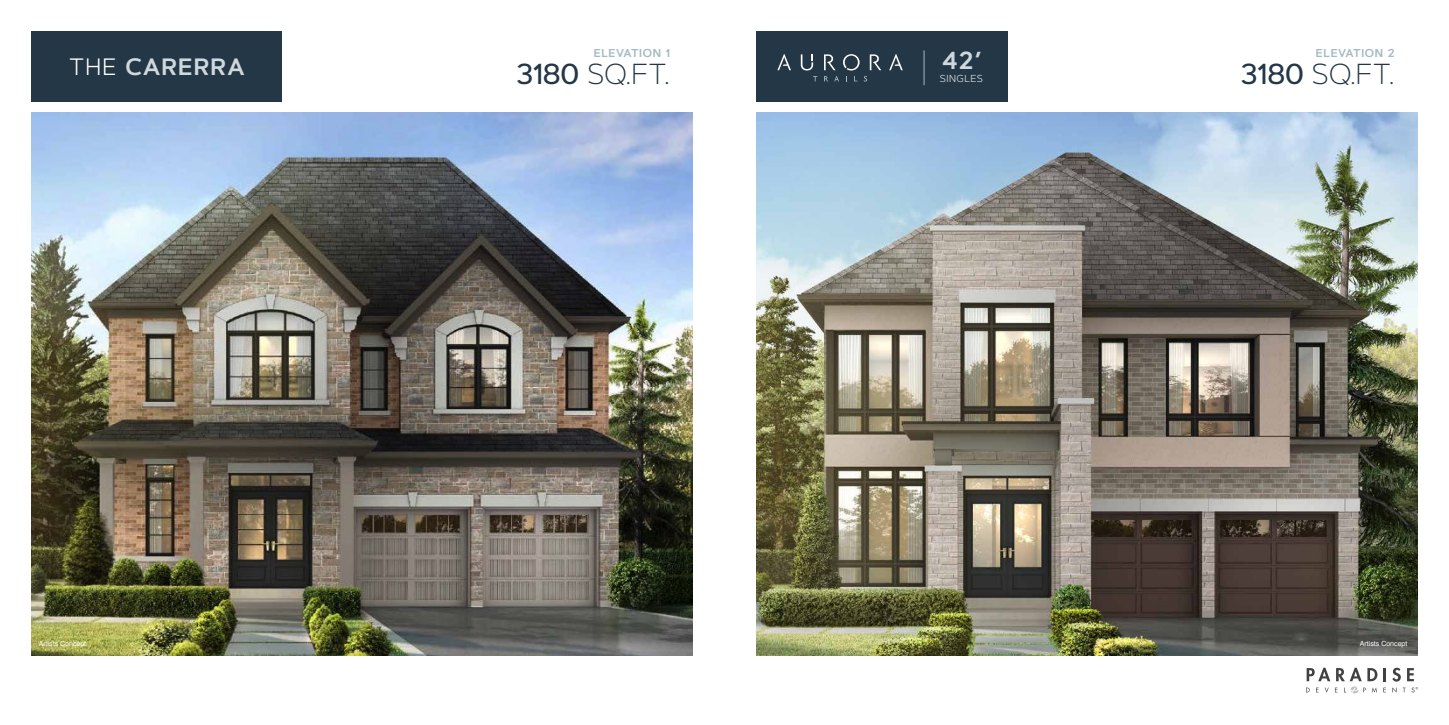
<style>
.page{position:relative;width:1449px;height:725px;background:#fff}
.page>*{position:absolute;margin:0;border:0;box-sizing:border-box;transform-origin:0 0}
.t1{font:200 28.88px "Artegra Sans";color:#243746}
.t2{font:600 24.5px "Artegra Sans";color:#cfd8dd}
.t3{font:600 23.62px "Artegra Sans";letter-spacing:.05em;color:#cfd8dd}
.t4{font:600 11.38px "Artegra Sans";letter-spacing:.06em;color:#a5bac3}
.t5{font:10.06px "Artegra Sans";letter-spacing:.05em;color:#cfd8dd}
.t6{font:7px "Helvetica";color:#fff}
.s1{font-weight:300;color:#fff}
.s2{font-weight:500}
</style>
<div class="page">
<img style="left:32px;top:112px;width:661px;height:543px">
<img style="left:756px;top:112px;width:662px;height:543px">
<div style="left:32px;top:32px;width:250px;height:70px;background:#243746"></div>
<div style="left:756px;top:32px;width:252px;height:70px;background:#243746"></div>
<svg style="left:813px;top:76px;width:4px;height:5px"></svg>
<svg style="left:824px;top:76px;width:4px;height:5px"></svg>
<svg style="left:834px;top:76px;width:5px;height:5px"></svg>
<svg style="left:864px;top:76px;width:3px;height:5px"></svg>
<svg style="left:801px;top:54px;width:12px;height:16px"></svg>
<svg style="left:843px;top:54px;width:17px;height:16px"></svg>
<svg style="left:870px;top:54px;width:11px;height:16px"></svg>
<svg style="left:889px;top:54px;width:14px;height:16px"></svg>
<svg style="left:824px;top:54px;width:12px;height:16px"></svg>
<svg style="left:777px;top:54px;width:14px;height:16px"></svg>
<svg style="left:1384px;top:668px;width:2px;height:13px"></svg>
<svg style="left:1392px;top:667px;width:9px;height:14px"></svg>
<svg style="left:1407px;top:668px;width:7px;height:13px"></svg>
<svg style="left:1383px;top:687px;width:3px;height:5px"></svg>
<svg style="left:1392px;top:687px;width:5px;height:5px"></svg>
<svg style="left:1403px;top:687px;width:3px;height:5px"></svg>
<svg style="left:1306px;top:667px;width:71px;height:26px"></svg>
<svg style="left:1412px;top:687px;width:6px;height:5px"></svg>
<hr style="left:924px;top:50px;width:1px;height:35px;background:#a5bac3">
<h3 class="t4" style="left:594px;top:45px;width:78px">ELEVATION 1</h3>
<h3 class="t4" style="left:1316px;top:45px;width:80px">ELEVATION 2</h3>
<h3 class="t3" style="left:69px;top:49px;width:177px"><span class="s1">THE</span> CARERRA</h3>
<h2 class="t2" style="left:942px;top:42px;width:41px">42’</h2>
<h1 class="t1" style="left:516px;top:54px;width:155px"><span class="s2">3180</span> SQ.FT.</h1>
<h3 class="t5" style="left:940px;top:72px;width:45px">SINGLES</h3>
<h1 class="t1" style="left:1241px;top:54px;width:155px"><span class="s2">3180</span> SQ.FT.</h1>
<p class="t6" style="left:39px;top:638px;width:49px">Artists Concept</p>
<p class="t6" style="left:1360px;top:638px;width:49px">Artists Concept</p>
</div>
